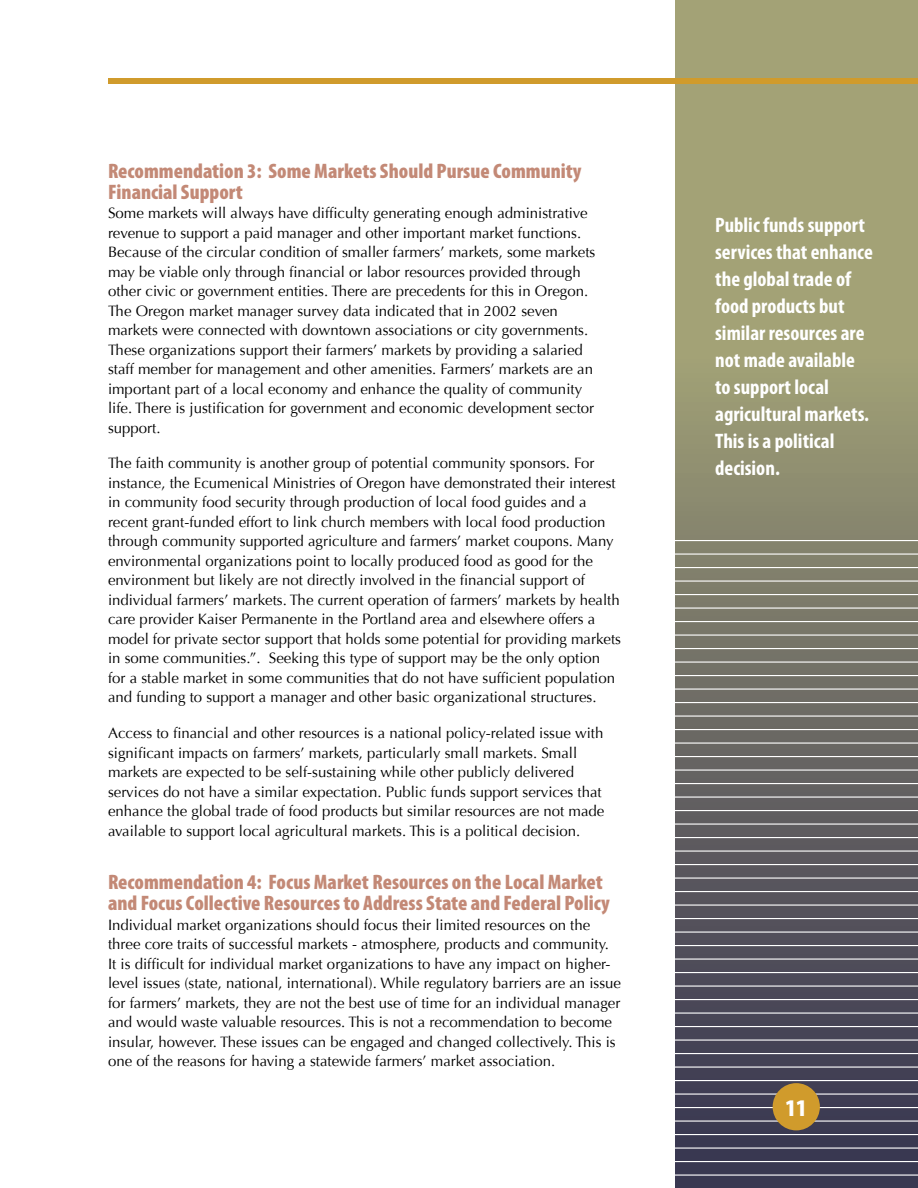
<style>
.page{position:relative;width:918px;height:1188px;background:#fff}
.page>*{position:absolute;margin:0;border:0;box-sizing:border-box;transform-origin:0 0}
.t1{font:900 condensed 24px "Myriad Pro";color:#fff}
.t2{font:900 condensed 21px/21px "Myriad Pro";color:#c38976}
.t3{font:700 condensed 21px/27px "Myriad Pro";color:#fff}
.t4{font:15px/19.5px "Optima";color:#000}
</style>
<div class="page">
<svg style="left:675px;top:0;width:243px;height:1188px;background:#7c7b6a"></svg>
<hr style="left:675px;top:1174px;width:243px;height:2px;background:#fff">
<hr style="left:675px;top:1161px;width:243px;height:1px;background:#fff">
<hr style="left:675px;top:1148px;width:243px;height:1px;background:#fff">
<hr style="left:675px;top:1134px;width:243px;height:1px;background:#fff">
<hr style="left:675px;top:1120px;width:243px;height:2px;background:#fff">
<hr style="left:675px;top:1107px;width:243px;height:1px;background:#fff">
<hr style="left:675px;top:1094px;width:243px;height:1px;background:#fff">
<hr style="left:675px;top:1080px;width:243px;height:1px;background:#fff">
<hr style="left:675px;top:1066px;width:243px;height:2px;background:#fff">
<hr style="left:675px;top:1053px;width:243px;height:1px;background:#fff">
<hr style="left:675px;top:1040px;width:243px;height:1px;background:#fff">
<hr style="left:675px;top:1026px;width:243px;height:1px;background:#fff">
<hr style="left:675px;top:1012px;width:243px;height:2px;background:#fff">
<hr style="left:675px;top:999px;width:243px;height:1px;background:#fff">
<hr style="left:675px;top:986px;width:243px;height:1px;background:#fff">
<hr style="left:675px;top:972px;width:243px;height:1px;background:#fff">
<hr style="left:675px;top:958px;width:243px;height:2px;background:#fff">
<hr style="left:675px;top:945px;width:243px;height:1px;background:#fff">
<hr style="left:675px;top:932px;width:243px;height:1px;background:#fff">
<hr style="left:675px;top:918px;width:243px;height:1px;background:#fff">
<hr style="left:675px;top:904px;width:243px;height:2px;background:#fff">
<hr style="left:675px;top:891px;width:243px;height:1px;background:#fff">
<hr style="left:675px;top:878px;width:243px;height:1px;background:#fff">
<hr style="left:675px;top:864px;width:243px;height:1px;background:#fff">
<hr style="left:675px;top:850px;width:243px;height:2px;background:#fff">
<hr style="left:675px;top:837px;width:243px;height:1px;background:#fff">
<hr style="left:675px;top:824px;width:243px;height:1px;background:#fff">
<hr style="left:675px;top:810px;width:243px;height:1px;background:#fff">
<hr style="left:675px;top:796px;width:243px;height:2px;background:#fff">
<hr style="left:675px;top:783px;width:243px;height:1px;background:#fff">
<hr style="left:675px;top:770px;width:243px;height:1px;background:#fff">
<hr style="left:675px;top:756px;width:243px;height:1px;background:#fff">
<hr style="left:675px;top:742px;width:243px;height:2px;background:#fff">
<hr style="left:675px;top:729px;width:243px;height:1px;background:#fff">
<hr style="left:675px;top:716px;width:243px;height:1px;background:#fff">
<hr style="left:675px;top:702px;width:243px;height:1px;background:#fff">
<hr style="left:675px;top:688px;width:243px;height:2px;background:#fff">
<hr style="left:675px;top:675px;width:243px;height:1px;background:#fff">
<hr style="left:675px;top:662px;width:243px;height:1px;background:#fff">
<hr style="left:675px;top:648px;width:243px;height:1px;background:#fff">
<hr style="left:675px;top:634px;width:243px;height:2px;background:#fff">
<hr style="left:675px;top:621px;width:243px;height:1px;background:#fff">
<hr style="left:675px;top:608px;width:243px;height:1px;background:#fff">
<hr style="left:675px;top:594px;width:243px;height:1px;background:#fff">
<hr style="left:675px;top:580px;width:243px;height:2px;background:#fff">
<hr style="left:675px;top:567px;width:243px;height:1px;background:#fff">
<hr style="left:675px;top:554px;width:243px;height:1px;background:#fff">
<hr style="left:675px;top:540px;width:243px;height:1px;background:#fff">
<div style="left:773px;top:1083px;width:47px;height:47px;background:#d09b2c;border-radius:50%"></div>
<div style="left:0;top:78px;width:918px;height:6px;background:#d09b2c"></div>
<div style="left:0;top:54px;width:108px;height:130px;background:#fff"></div>
<h2 class="t2" style="left:108px;top:160px;width:475px">Recommendation 3: Some Markets Should Pursue Community<br>Financial Support</h2>
<p class="t4" style="left:108px;top:204px;width:489px">Some markets will always have difficulty generating enough administrative revenue to support a paid manager and other important market functions.<br>Because of the circular condition of smaller farmers’ markets, some markets may be viable only through financial or labor resources provided through other civic or government entities. There are precedents for this in Oregon.<br>The Oregon market manager survey data indicated that in 2002 seven markets were connected with downtown associations or city governments.<br>These organizations support their farmers’ markets by providing a salaried staff member for management and other amenities. Farmers’ markets are an important part of a local economy and enhance the quality of community life. There is justification for government and economic development sector support.</p>
<p class="t4" style="left:108px;top:454px;width:515px">The faith community is another group of potential community sponsors. For instance, the Ecumenical Ministries of Oregon have demonstrated their interest in community food security through production of local food guides and a recent grant-funded effort to link church members with local food production through community supported agriculture and farmers’ market coupons. Many environmental organizations point to locally produced food as good for the environment but likely are not directly involved in the financial support of individual farmers’ markets. The current operation of farmers’ markets by health care provider Kaiser Permanente in the Portland area and elsewhere offers a model for private sector support that holds some potential for providing markets in some communities.”. Seeking this type of support may be the only option for a stable market in some communities that do not have sufficient population and funding to support a manager and other basic organizational structures.</p>
<p class="t4" style="left:108px;top:724px;width:498px">Access to financial and other resources is a national policy-related issue with significant impacts on farmers’ markets, particularly small markets. Small markets are expected to be self-sustaining while other publicly delivered services do not have a similar expectation. Public funds support services that enhance the global trade of food products but similar resources are not made available to support local agricultural markets. This is a political decision.</p>
<h2 class="t2" style="left:108px;top:871px;width:503px">Recommendation 4: Focus Market Resources on the Local Market and Focus Collective Resources to Address State and Federal Policy</h2>
<p class="t4" style="left:108px;top:915px;width:515px">Individual market organizations should focus their limited resources on the three core traits of successful markets - atmosphere, products and community.<br>It is difficult for individual market organizations to have any impact on higher&shy;level issues (state, national, international). While regulatory barriers are an issue for farmers’ markets, they are not the best use of time for an individual manager and would waste valuable resources. This is not a recommendation to become insular, however. These issues can be engaged and changed collectively. This is one of the reasons for having a statewide farmers’ market association.</p>
<h2 class="t3" style="left:715px;top:211px;width:159px">Public funds support services that enhance the global trade of food products but similar resources are not made available to support local agricultural markets.<br>This is a political decision.</h2>
<h1 class="t1" style="left:786px;top:1093px;width:10px">11</h1>
</div>
